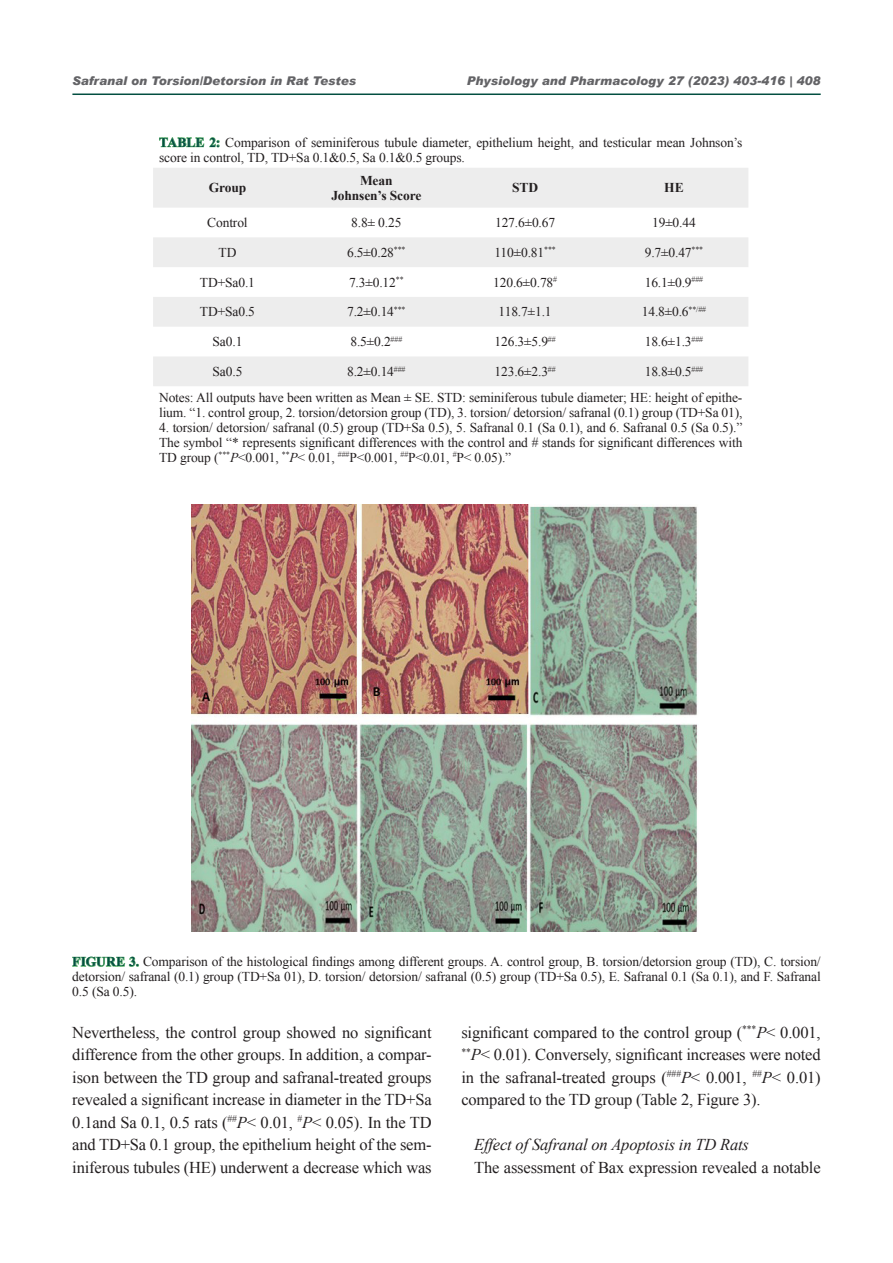
<style>
.page{position:relative;width:893px;height:1263px;background:#fff}
.page>*{position:absolute;margin:0;border:0;box-sizing:border-box;transform-origin:0 0}
.new_mant_style{font:16.5px/22.5px "Times New Roman";letter-spacing:-.01em;color:#231f20;text-align:justify}
.new_mant_style-2{font:italic 16.5px "Times New Roman";letter-spacing:-.01em;color:#231f20}
.Table{font:13.5px/15px "Times New Roman";letter-spacing:-.01em;color:#231f20}
.matn_ok{font:13.5px/15px "Times New Roman";letter-spacing:-.01em;color:#231f20;text-align:justify}
.Table-2{font:700 13.5px "Times New Roman";letter-spacing:-.01em;color:#231f20}
.titr{font:italic 900 12px "Arial";color:#636366}
.s1{font-weight:700;color:#73bf80}
.s2{font-style:italic}
</style>
<div class="page">
<hr style="left:72px;top:94px;width:749px;height:1px;background:#034f41">
<img style="left:191px;top:504px;width:507px;height:427px">
<svg style="left:153px;top:168px;width:595px;height:218px;fill:#ededed"></svg>
<p class="titr" style="left:72px;top:74px;width:285px">Safranal on Torsion/Detorsion in Rat Testes</p>
<p class="titr" style="left:467px;top:74px;width:355px">Physiology and Pharmacology 27 (2023) 403-416 | 408</p>
<p class="Table" style="left:159px;top:135px;width:585px"><span class="s1">TABLE 2:</span> Comparison of seminiferous tubule diameter, epithelium height, and testicular mean Johnson’s score in control, TD, TD+Sa 0.1&amp;0.5, Sa 0.1&amp;0.5 groups.</p>
<p class="Table-2" style="left:209px;top:178px;width:39px">Group</p>
<p class="Table-2" style="left:360px;top:171px;width:34px">Mean</p>
<p class="Table-2" style="left:331px;top:186px;width:91px">Johnsen’s Score</p>
<p class="Table-2" style="left:512px;top:178px;width:27px">STD</p>
<p class="Table-2" style="left:664px;top:178px;width:21px">HE</p>
<p class="Table" style="left:207px;top:215px;width:42px">Control</p>
<p class="Table" style="left:351px;top:215px;width:52px">8.8± 0.25</p>
<p class="Table" style="left:495px;top:215px;width:62px">127.6±0.67</p>
<p class="Table" style="left:652px;top:215px;width:45px">19±0.44</p>
<p class="Table" style="left:219px;top:245px;width:19px">TD</p>
<p class="Table" style="left:347px;top:245px;width:60px">6.5±0.28<sup>***</sup></p>
<p class="Table" style="left:494px;top:245px;width:63px">110±0.81<sup>***</sup></p>
<p class="Table" style="left:645px;top:245px;width:60px">9.7±0.47<sup>***</sup></p>
<p class="Table" style="left:200px;top:274px;width:57px">TD+Sa0.1</p>
<p class="Table" style="left:349px;top:274px;width:56px">7.3±0.12<sup>**</sup></p>
<p class="Table" style="left:493px;top:274px;width:65px">120.6±0.78<sup>#</sup></p>
<p class="Table" style="left:645px;top:274px;width:60px">16.1±0.9<sup>###</sup></p>
<p class="Table" style="left:200px;top:304px;width:57px">TD+Sa0.5</p>
<p class="Table" style="left:347px;top:304px;width:60px">7.2±0.14<sup>***</sup></p>
<p class="Table" style="left:499px;top:304px;width:55px">118.7±1.1</p>
<p class="Table" style="left:642px;top:304px;width:66px">14.8±0.6<sup>**/##</sup></p>
<p class="Table" style="left:213px;top:334px;width:31px">Sa0.1</p>
<p class="Table" style="left:350px;top:334px;width:53px">8.5±0.2<sup>###</sup></p>
<p class="Table" style="left:495px;top:334px;width:63px">126.3±5.9<sup>##</sup></p>
<p class="Table" style="left:645px;top:334px;width:60px">18.6±1.3<sup>###</sup></p>
<p class="Table" style="left:213px;top:364px;width:31px">Sa0.5</p>
<p class="Table" style="left:347px;top:364px;width:60px">8.2±0.14<sup>###</sup></p>
<p class="Table" style="left:495px;top:364px;width:63px">123.6±2.3<sup>##</sup></p>
<p class="Table" style="left:645px;top:364px;width:60px">18.8±0.5<sup>###</sup></p>
<p class="Table" style="left:159px;top:389px;width:585px">Notes: All outputs have been written as Mean ± SE. STD: seminiferous tubule diameter; HE: height of epithe&shy;lium. “1. control group, 2. torsion/detorsion group (TD), 3. torsion/ detorsion/ safranal (0.1) group (TD+Sa 01),</p>
<p class="Table" style="left:159px;top:419px;width:585px;text-align:justify">4. torsion/ detorsion/ safranal (0.5) group (TD+Sa 0.5), 5. Safranal 0.1 (Sa 0.1), and 6. Safranal 0.5 (Sa 0.5).” The symbol “* represents significant differences with the control and # stands for significant differences with TD group (<sup>***</sup><span class="s2">P</span>&lt;0.001, <sup>**</sup><span class="s2">P</span>&lt; 0.01, <sup>###</sup>P&lt;0.001, <sup>##</sup>P&lt;0.01, <sup>#</sup>P&lt; 0.05).”</p>
<p class="matn_ok" style="left:72px;top:954px;width:750px"><span class="s1">FIGURE 3.</span> Comparison of the histological findings among different groups. A. control group, B. torsion/detorsion group (TD), C. torsion/ detorsion/ safranal (0.1) group (TD+Sa 01), D. torsion/ detorsion/ safranal (0.5) group (TD+Sa 0.5), E. Safranal 0.1 (Sa 0.1), and F. Safranal 0.5 (Sa 0.5).</p>
<p class="new_mant_style" style="left:72px;top:1020px;width:361px">Nevertheless, the control group showed no significant difference from the other groups. In addition, a compar&shy;ison between the TD group and safranal-treated groups revealed a significant increase in diameter in the TD+Sa 0.1and Sa 0.1, 0.5 rats (<sup>##</sup><span class="s2">P</span>&lt; 0.01, <sup>#</sup><span class="s2">P</span>&lt; 0.05). In the TD and TD+Sa 0.1 group, the epithelium height of the sem&shy;iniferous tubules (HE) underwent a decrease which was</p>
<p class="new_mant_style" style="left:461px;top:1020px;width:361px">significant compared to the control group (<sup>***</sup><span class="s2">P</span>&lt; 0.001, <sup>**</sup><span class="s2">P</span>&lt; 0.01). Conversely, significant increases were noted in the safranal-treated groups (<sup>###</sup><span class="s2">P</span>&lt; 0.001, <sup>##</sup><span class="s2">P</span>&lt; 0.01) compared to the TD group (Table 2, Figure 3).</p>
<p class="new_mant_style-2" style="left:474px;top:1133px;width:276px">Effect of Safranal on Apoptosis in TD Rats</p>
<p class="new_mant_style" style="left:474px;top:1155px;width:348px">The assessment of Bax expression revealed a notable</p>
</div>
